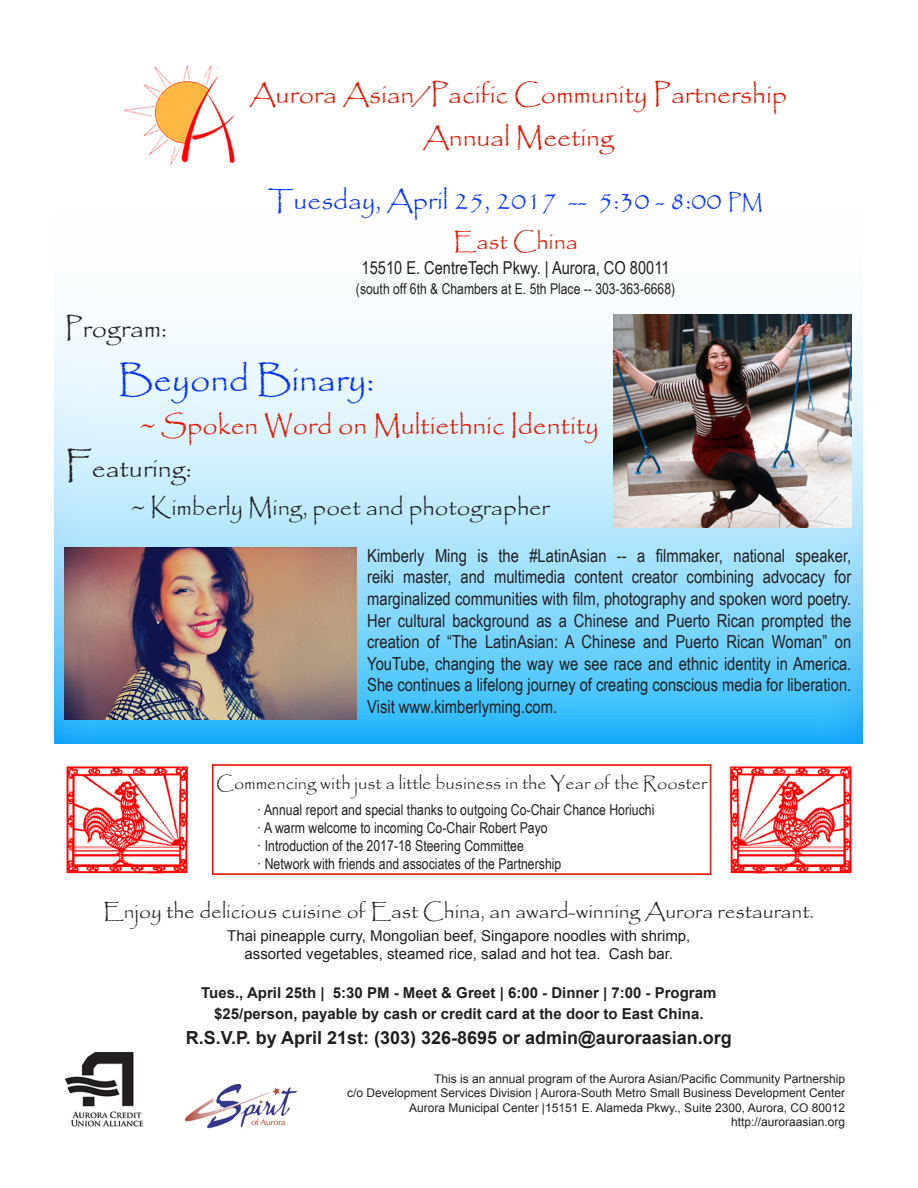
<style>
.page{position:relative;width:918px;height:1188px;background:#fff}
.page>*{position:absolute;margin:0;border:0;box-sizing:border-box;transform-origin:0 0}
.t1{font:36px "Papyrus";color:#0034ff}
.t2{font:27px "Papyrus";color:#e11800}
.t3{font:27px "Papyrus";color:#231f20}
.t4{font:26.7px "Papyrus";color:#0034ff}
.t5{font:24px "Papyrus";color:#231f20}
.t6{font:23.7px "Papyrus";color:#e11800}
.t7{font:21px "Papyrus";color:#231f20}
.t8{font:18px/21.6px "Arial Narrow";color:#231f20;text-align:justify}
.t9{font:700 18px "Arial";color:#231f20}
.t10{font:18px "Papyrus";color:#231f20}
.t11{font:17.85px "Arial Narrow";color:#231f20}
.t12{font:15px "Arial Narrow";color:#231f20}
.t13{font:700 15px "Arial";color:#231f20}
.t14{font:15px/18px "Arial";color:#231f20;text-align:center}
.t15{font:14.85px "Arial Narrow";color:#231f20}
.t16{font:12px "Arial";color:#231f20}
.s1{font-size:20.85px}
.s2{font-size:36px}
</style>
<div class="page">
<div style="left:49px;top:163px;width:814px;height:581px;background:#fff;opacity:.75"></div>
<svg style="left:212px;top:764px;width:499px;height:111px"></svg>
<div style="left:213px;top:765px;width:497px;height:109px;border:1px solid #e11800"></div>
<img style="left:65px;top:547px;width:291px;height:173px">
<img style="left:614px;top:315px;width:237px;height:212px">
<img style="left:730px;top:765px;width:124px;height:109px">
<img style="left:64px;top:1051px;width:80px;height:76px">
<img style="left:185px;top:1083px;width:112px;height:46px">
<img style="left:122px;top:65px;width:119px;height:109px">
<img style="left:64px;top:765px;width:124px;height:109px">
<p class="t2" style="left:249px;top:78px;width:539px">Aurora Asian/Pacific Community Partnership</p>
<p class="t2" style="left:423px;top:121px;width:193px">Annual Meeting</p>
<p class="t4" style="left:268px;top:185px;width:496px">Tuesday, April 25, 2017 -- 5:30 - 8:00 <span class="s1">PM</span></p>
<p class="t6" style="left:453px;top:227px;width:126px">East China</p>
<p class="t11" style="left:362px;top:255px;width:309px">15510 E. CentreTech Pkwy. | Aurora, CO 80011</p>
<p class="t15" style="left:356px;top:278px;width:321px">(south off 6th &amp; Chambers at E. 5th Place -- 303-363-6668)</p>
<p class="t3" style="left:65px;top:312px;width:104px">Program:</p>
<p class="t1" style="left:119px;top:357px;width:257px">Beyond Binary:</p>
<p class="t2" style="left:140px;top:409px;width:461px">~ Spoken Word on Multiethnic Identity</p>
<p class="t3" style="left:65px;top:452px;width:128px"><span class="s2">F</span>eaturing:</p>
<p class="t5" style="left:131px;top:493px;width:420px">~ Kimberly Ming, poet and photographer</p>
<p class="t8" style="left:367px;top:544px;width:486px">Kimberly Ming is the #LatinAsian -- a filmmaker, national speaker, reiki master, and multimedia content creator combining advocacy for marginalized communities with film, photography and spoken word poetry.<br>Her cultural background as a Chinese and Puerto Rican prompted the creation of “The LatinAsian: A Chinese and Puerto Rican Woman” on YouTube, changing the way we see race and ethnic identity in America.<br>She continues a lifelong journey of creating conscious media for liberation.<br>Visit www.kimberlyming.com.</p>
<p class="t10" style="left:216px;top:773px;width:493px">Commencing with just a little business in the Year of the Rooster</p>
<p class="t12" style="left:257px;top:798px;width:399px">· Annual report and special thanks to outgoing Co-Chair Chance Horiuchi</p>
<p class="t12" style="left:257px;top:816px;width:292px">· A warm welcome to incoming Co-Chair Robert Payo</p>
<p class="t12" style="left:257px;top:834px;width:268px">· Introduction of the 2017-18 Steering Committee</p>
<p class="t12" style="left:257px;top:852px;width:306px">· Network with friends and associates of the Partnership</p>
<p class="t7" style="left:103px;top:899px;width:712px">Enjoy the delicious cuisine of East China, an award-winning Aurora restaurant.</p>
<p class="t14" style="left:227px;top:926px;width:465px">Thai pineapple curry, Mongolian beef, Singapore noodles with shrimp, assorted vegetables, steamed rice, salad and hot tea. Cash bar.</p>
<p class="t13" style="left:201px;top:983px;width:517px">Tues., April 25th | 5:30 PM - Meet &amp; Greet | 6:00 - Dinner | 7:00 - Program</p>
<p class="t13" style="left:214px;top:1004px;width:491px">$25/person, payable by cash or credit card at the door to East China.</p>
<p class="t9" style="left:186px;top:1025px;width:548px">R.S.V.P. by April 21st: (303) 326-8695 or admin@auroraasian.org</p>
<p class="t16" style="left:434px;top:1071px;width:412px">This is an annual program of the Aurora Asian/Pacific Community Partnership</p>
<p class="t16" style="left:347px;top:1085px;width:499px">c/o Development Services Division | Aurora-South Metro Small Business Development Center</p>
<p class="t16" style="left:409px;top:1099px;width:437px">Aurora Municipal Center |15151 E. Alameda Pkwy., Suite 2300, Aurora, CO 80012</p>
<p class="t16" style="left:731px;top:1114px;width:116px">http://auroraasian.org</p>
</div>
